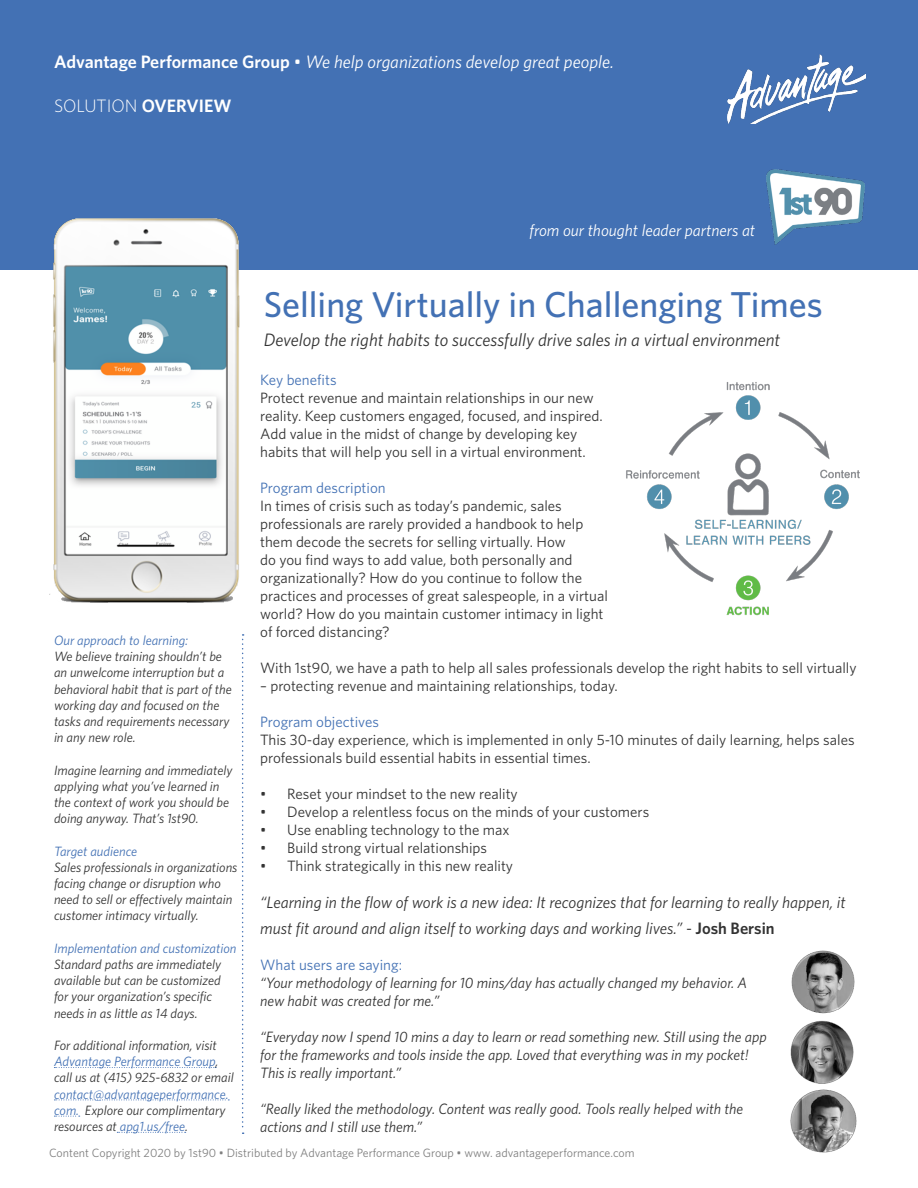
<style>
.page{position:relative;width:918px;height:1188px;background:#fff}
.page>*{position:absolute;margin:0;border:0;box-sizing:border-box;transform-origin:0 0}
.t1{font:500 36px "Whitney";color:#4371b4}
.t2{font:italic 18px "Whitney";color:#333}
.t3{font:italic 18px "Whitney";color:#fff}
.t4{font:300 18px "Whitney";color:#fff}
.t5{font:italic 16.5px/25.2px "Whitney";color:#333}
.t6{font:italic 16.5px "Whitney";color:#fff}
.t7{font:15px/18px "Whitney";color:#333}
.t8{font:italic 15px/18px "Whitney";color:#333}
.t9{font:15px "Whitney";color:#4371b4}
.t10{font:italic 13.5px/16.2px "Whitney";color:#333}
.t11{font:italic 13.5px/16.2px "Whitney";color:#4371b4}
.t12{font:12px "Whitney";color:#808080}
.s1{font-weight:600;font-style:normal}
.s2{font-style:normal}
.s3{font-weight:600}
.s4{color:#4371b4}
.s5{color:#333}
</style>
<div class="page">
<div style="left:0;top:0;width:918px;height:270px;background:#4371b4"></div>
<svg style="left:242px;top:634px;width:2px;height:500px"></svg>
<img style="left:727px;top:54px;width:139px;height:70px">
<svg style="left:54px;top:1067px;width:162px;height:1px"></svg>
<svg style="left:54px;top:1100px;width:175px;height:1px"></svg>
<svg style="left:54px;top:1116px;width:26px;height:1px"></svg>
<svg style="left:117px;top:1132px;width:69px;height:1px"></svg>
<img style="left:53px;top:218px;width:186px;height:385px">
<img style="left:626px;top:382px;width:234px;height:234px">
<img style="left:767px;top:169px;width:97px;height:76px">
<img style="left:790px;top:950px;width:67px;height:203px">
<p class="t3" style="left:54px;top:50px;width:562px"><span class="s1">Advantage Performance Group</span> <span class="s2">•</span> We help organizations develop great people.</p>
<p class="t4" style="left:54px;top:93px;width:179px">SOLUTION <span class="s3">OVERVIEW</span></p>
<p class="t6" style="left:529px;top:219px;width:227px">from our thought leader partners at</p>
<h1 class="t1" style="left:264px;top:280px;width:561px">Selling Virtually in Challenging Times</h1>
<p class="t2" style="left:264px;top:328px;width:518px">Develop the right habits to successfully drive sales in a virtual environment</p>
<p class="t9" style="left:260px;top:369px;width:78px">Key benefits</p>
<p class="t7" style="left:260px;top:388px;width:344px">Protect revenue and maintain relationships in our new reality. Keep customers engaged, focused, and inspired.<br>Add value in the midst of change by developing key habits that will help you sell in a virtual environment.</p>
<p class="t9" style="left:260px;top:477px;width:127px">Program description</p>
<p class="t7" style="left:260px;top:496px;width:349px">In times of crisis such as today’s pandemic, sales professionals are rarely provided a handbook to help them decode the secrets for selling virtually. How<br>do you find ways to add value, both personally and organizationally? How do you continue to follow the practices and processes of great salespeople, in a virtual world? How do you maintain customer intimacy in light of forced distancing?</p>
<p class="t7" style="left:260px;top:658px;width:598px">With 1st90, we have a path to help all sales professionals develop the right habits to sell virtually</p>
<p class="t7" style="left:260px;top:676px;width:359px">– protecting revenue and maintaining relationships, today.</p>
<p class="t9" style="left:260px;top:711px;width:120px">Program objectives</p>
<p class="t7" style="left:260px;top:730px;width:596px">This 30-day experience, which is implemented in only 5-10 minutes of daily learning, helps sales professionals build essential habits in essential times.</p>
<p class="t7" style="left:260px;top:784px;width:259px">• Reset your mindset to the new reality</p>
<p class="t7" style="left:260px;top:802px;width:391px">• Develop a relentless focus on the minds of your customers</p>
<p class="t7" style="left:260px;top:820px;width:251px">• Use enabling technology to the max</p>
<p class="t7" style="left:260px;top:838px;width:229px">• Build strong virtual relationships</p>
<p class="t7" style="left:260px;top:856px;width:254px">• Think strategically in this new reality</p>
<p class="t5" style="left:260px;top:890px;width:587px">“Learning in the flow of work is a new idea: It recognizes that for learning to really happen, it must fit around and align itself to working days and working lives.” <span class="s2">-</span> <span class="s1">Josh Bersin</span></p>
<p class="t9" style="left:260px;top:954px;width:143px">What users are saying:</p>
<p class="t8" style="left:260px;top:973px;width:488px">“Your methodology of learning for 10 mins/day has actually changed my behavior. A new habit was created for me.”</p>
<p class="t8" style="left:260px;top:1027px;width:508px">“Everyday now I spend 10 mins a day to learn or read something new. Still using the app for the frameworks and tools inside the app. Loved that everything was in my pocket!<br>This is really important.”</p>
<p class="t8" style="left:260px;top:1099px;width:484px">“Really liked the methodology. Content was really good. Tools really helped with the actions and I still use them.”</p>
<p class="t12" style="left:49px;top:1145px;width:587px">Content Copyright 2020 by 1st90 • Distributed by Advantage Performance Group • www. advantageperformance.com</p>
<p class="t11" style="left:54px;top:632px;width:136px">Our approach to learning:</p>
<p class="t10" style="left:54px;top:648px;width:179px">We believe training shouldn’t be an unwelcome interruption but a behavioral habit that is part of the working day and focused on the tasks and requirements necessary in any new role.</p>
<p class="t10" style="left:54px;top:761px;width:180px">Imagine learning and immediately applying what you’ve learned in the context of work you should be doing anyway. That’s 1st90.</p>
<p class="t11" style="left:54px;top:842px;width:85px">Target audience</p>
<p class="t10" style="left:54px;top:859px;width:185px">Sales professionals in organizations facing change or disruption who need to sell or effectively maintain customer intimacy virtually.</p>
<p class="t11" style="left:54px;top:940px;width:184px">Implementation and customization</p>
<p class="t10" style="left:54px;top:956px;width:169px">Standard paths are immediately available but can be customized for your organization’s specific needs in as little as 14 days.</p>
<p class="t10" style="left:54px;top:1037px;width:181px">For additional information, visit<br><span class="s4">Advantage Performance Group</span>, call us at (415) 925-6832 or email</p>
<p class="t11" style="left:54px;top:1085px;width:176px">contact@advantageperformance. com. <span class="s5">Explore our complimentary resources at</span> apg1.us/free<span class="s5">.</span></p>
</div>
